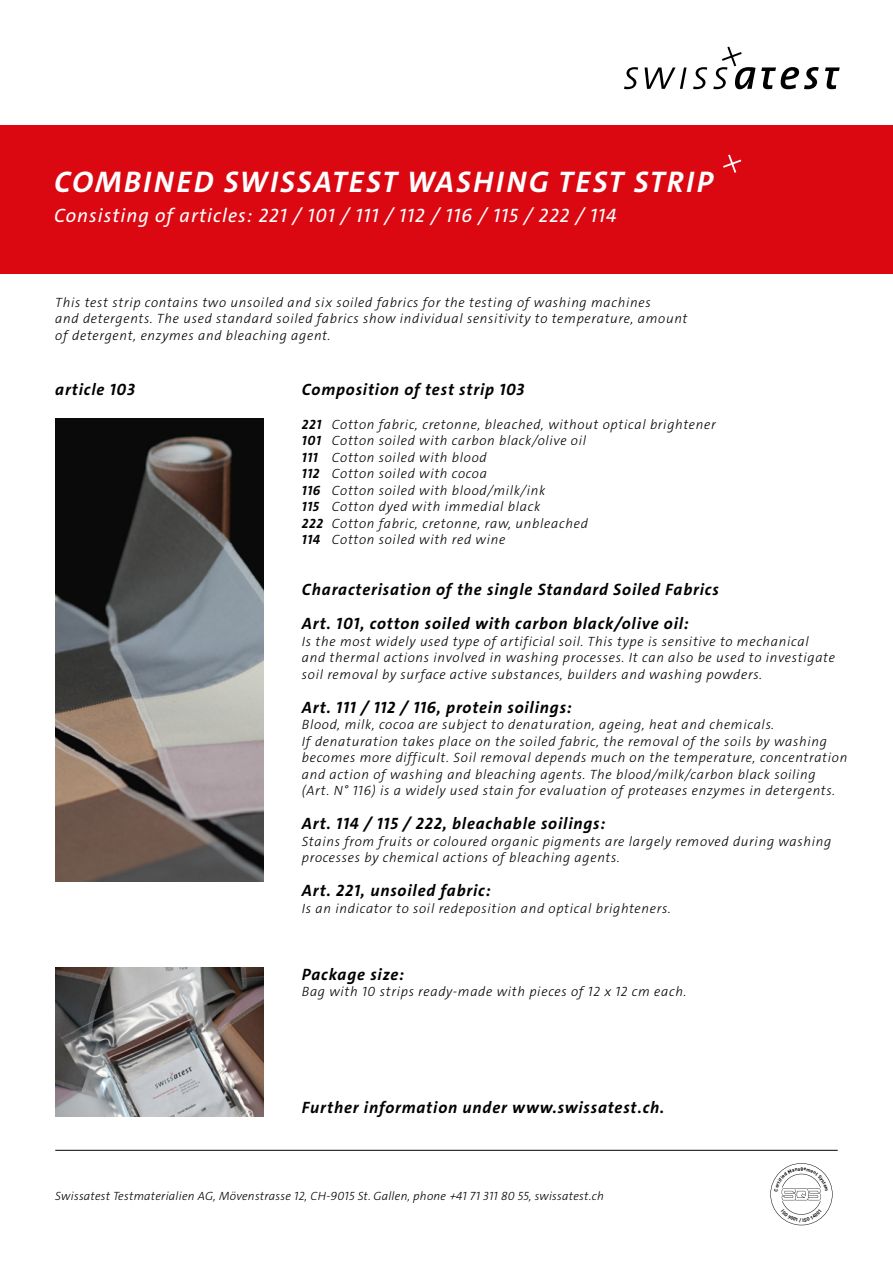
<style>
.page{position:relative;width:893px;height:1263px;background:#fff}
.page>*{position:absolute;margin:0;border:0;box-sizing:border-box;transform-origin:0 0}
.t1{font:italic 700 30px "The Sans";letter-spacing:.075em;color:#fff}
.t2{font:italic 19.5px "The Sans";letter-spacing:.05em;color:#fff}
.t3{font:italic 700 16.5px/34px "The Sans";letter-spacing:.05em;color:#000}
.t4{font:italic 300 13.5px/16.5px "The Sans";letter-spacing:.05em;color:#000}
.t5{font:italic 300 12px "The Sans";letter-spacing:.02em;color:#000}
.s1{font-weight:700}
</style>
<div class="page">
<hr style="left:55px;top:1150px;width:783px;height:1px;background:#000">
<svg style="left:624px;top:46px;width:216px;height:43px"></svg>
<div style="left:0;top:125px;width:893px;height:149px;background:#db0812"></div>
<svg style="left:723px;top:154px;width:19px;height:19px"></svg>
<img style="left:55px;top:418px;width:209px;height:463px">
<img style="left:55px;top:967px;width:209px;height:149px">
<svg style="left:770px;top:1163px;width:62px;height:62px"></svg>
<h1 class="t1" style="left:54px;top:163px;width:660px">COMBINED SWISSATEST WASHING TEST STRIP</h1>
<h2 class="t2" style="left:54px;top:203px;width:564px">Consisting of articles: 221 / 101 / 111 / 112 / 116 / 115 / 222 / 114</h2>
<p class="t4" style="left:55px;top:294px;width:634px">This test strip contains two unsoiled and six soiled fabrics for the testing of washing machines<br>and detergents. The used standard soiled fabrics show individual sensitivity to temperature, amount of detergent, enzymes and bleaching agent.</p>
<p class="t3" style="left:55px;top:372px;width:81px">article 103</p>
<p class="t3" style="left:302px;top:372px;width:224px">Composition of test strip 103</p>
<p class="t4" style="left:302px;top:416px;width:415px"><span class="s1">221</span> Cotton fabric, cretonne, bleached, without optical brightener <span class="s1">101</span> Cotton soiled with carbon black/olive oil<br><span class="s1">111</span> Cotton soiled with blood<br><span class="s1">112</span> Cotton soiled with cocoa<br><span class="s1">116</span> Cotton soiled with blood/milk/ink<br><span class="s1">115</span> Cotton dyed with immedial black<br><span class="s1">222</span> Cotton fabric, cretonne, raw, unbleached<br><span class="s1">114</span> Cotton soiled with red wine</p>
<p class="t3" style="left:302px;top:572px;width:418px">Characterisation of the single Standard Soiled Fabrics<br>Art. 101, cotton soiled with carbon black/olive oil:</p>
<p class="t4" style="left:302px;top:633px;width:535px">Is the most widely used type of artificial soil. This type is sensitive to mechanical and thermal actions involved in washing processes. It can also be used to investigate soil removal by surface active substances, builders and washing powders.</p>
<p class="t3" style="left:302px;top:690px;width:271px">Art. 111 / 112 / 116, protein soilings:</p>
<p class="t4" style="left:302px;top:716px;width:547px">Blood, milk, cocoa are subject to denaturation, ageing, heat and chemicals.<br>If denaturation takes place on the soiled fabric, the removal of the soils by washing becomes more difficult. Soil removal depends much on the temperature, concentration and action of washing and bleaching agents. The blood/milk/carbon black soiling<br>(Art. N° 116) is a widely used stain for evaluation of proteases enzymes in detergents.</p>
<p class="t3" style="left:302px;top:807px;width:305px">Art. 114 / 115 / 222, bleachable soilings:</p>
<p class="t4" style="left:302px;top:833px;width:531px">Stains from fruits or coloured organic pigments are largely removed during washing processes by chemical actions of bleaching agents.</p>
<p class="t3" style="left:302px;top:874px;width:190px">Art. 221, unsoiled fabric:</p>
<p class="t4" style="left:302px;top:900px;width:371px">Is an indicator to soil redeposition and optical brighteners.</p>
<p class="t3" style="left:302px;top:957px;width:104px">Package size:</p>
<p class="t4" style="left:302px;top:984px;width:386px">Bag with 10 strips ready-made with pieces of 12 x 12 cm each.</p>
<p class="t3" style="left:302px;top:1090px;width:364px">Further information under www.swissatest.ch.</p>
<p class="t5" style="left:55px;top:1188px;width:550px">Swissatest Testmaterialien AG, Mövenstrasse 12, CH-9015 St. Gallen, phone +41 71 311 80 55, swissatest.ch</p>
</div>
